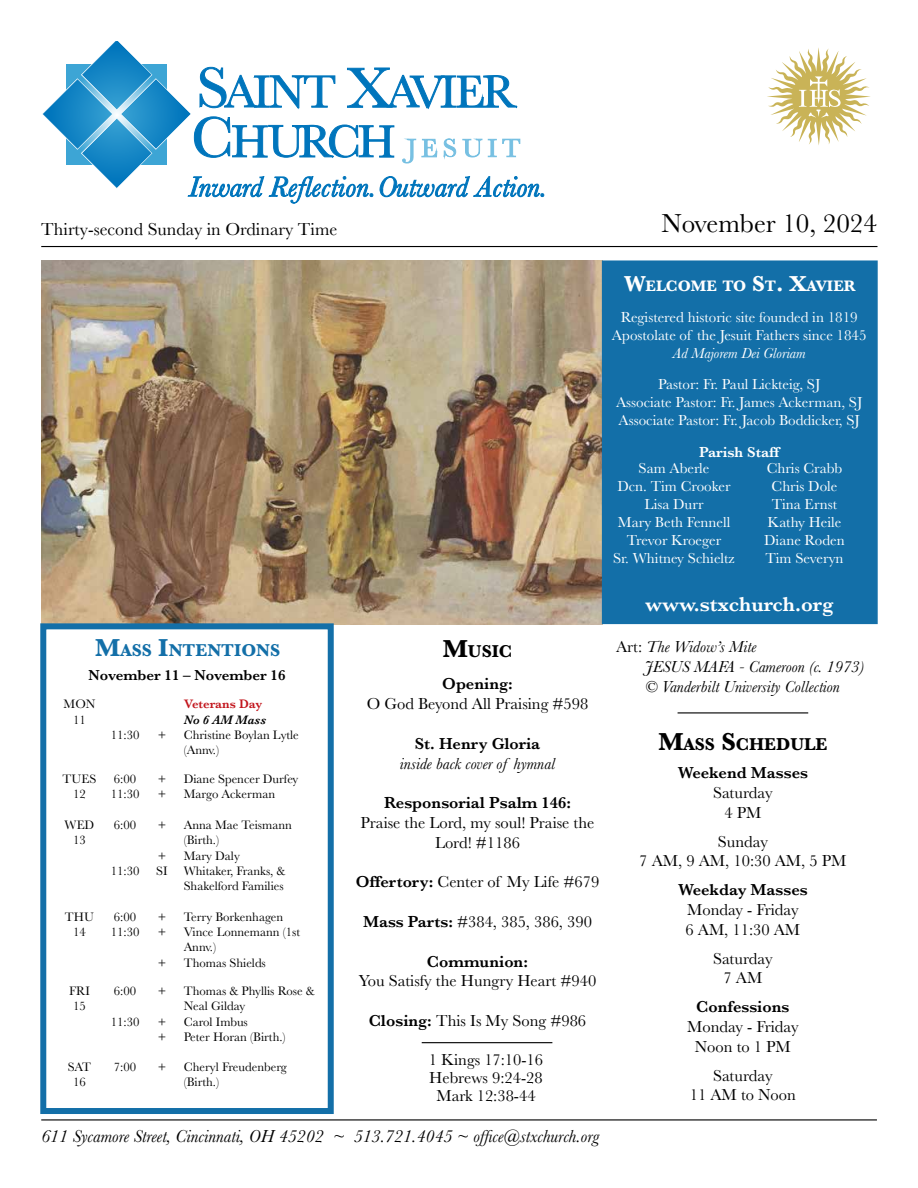
<style>
.page{position:relative;width:918px;height:1188px;background:#fff}
.page>*{position:absolute;margin:0;border:0;box-sizing:border-box;transform-origin:0 0}
.t1{font:27px "Baskerville";color:#000}
.t2{font:600 21px "Baskerville";color:#fff}
.t3{font:italic 18px "Baskerville";color:#000}
.t4{font:18px "Baskerville";color:#000}
.t5{font:700 17.85px "Baskerville";color:#000}
.t6{font:700 17.85px "Baskerville";color:#136fa8}
.t7{font:16.5px/19.8px "Baskerville";color:#000;text-align:center}
.t8{font:italic 16.5px/19.8px "Baskerville";color:#000}
.t9{font:600 16.5px "Baskerville";color:#000}
.t10{font:700 15.75px "Baskerville";color:#fff}
.t11{font:15px/18px "Baskerville";color:#fff;text-align:center}
.t12{font:600 15px "Baskerville";color:#000}
.t13{font:italic 15px "Baskerville";color:#fff}
.t14{font:600 15px "Baskerville";color:#fff}
.t15{font:12.75px/15.3px "Baskerville";color:#000}
.t16{font:600 12.75px "Baskerville";color:#c2151c}
.t17{font:italic 600 12.75px "Baskerville";color:#000}
.s1{font-size:22.5px}
.s2{font-size:25.5px}
.s3{font-weight:600}
.s4{font-style:normal}
</style>
<div class="page">
<img style="left:41px;top:260px;width:561px;height:364px">
<div style="left:602px;top:260px;width:276px;height:364px;background:#136fa8;border:2px solid #136fa8"></div>
<svg style="left:42px;top:41px;width:502px;height:162px"></svg>
<hr style="left:41px;top:246px;width:837px;height:1px;background:#000">
<hr style="left:41px;top:1119px;width:836px;height:1px;background:#000">
<svg style="left:767px;top:48px;width:103px;height:97px"></svg>
<div style="left:40px;top:623px;width:294px;height:491px;background:#fff;border:6px solid #136fa8"></div>
<hr style="left:678px;top:712px;width:130px;height:1px;background:#000">
<hr style="left:422px;top:1042px;width:130px;height:1px;background:#000">
<h3 class="t4" style="left:41px;top:218px;width:298px">Thirty-second Sunday in Ordinary Time</h3>
<h1 class="t1" style="left:662px;top:206px;width:217px">November 10, 2024</h1>
<p class="t10" style="left:624px;top:275px;width:233px"><span class="s1">W</span>ELCOME TO <span class="s1">S</span>T<span class="s1">. X</span>AVIER</p>
<p class="t11" style="left:612px;top:308px;width:256px">Registered historic site founded in 1819<br>Apostolate of the Jesuit Fathers since 1845</p>
<p class="t13" style="left:673px;top:343px;width:134px">Ad Majorem Dei Gloriam</p>
<h3 class="t6" style="left:95px;top:638px;width:185px"><span class="s2">M</span>ASS <span class="s2">I</span>NTENTIONS</h3>
<p class="t12" style="left:89px;top:665px;width:199px">November 11 – November 16</p>
<p class="t15" style="left:64px;top:697px;width:33px;text-align:center">MON<br>11</p>
<p class="t15" style="left:111px;top:727px;width:30px">11:30</p>
<p class="t15" style="left:158px;top:727px;width:10px">+</p>
<p class="t16" style="left:184px;top:695px;width:80px">Veterans Day</p>
<p class="t17" style="left:184px;top:711px;width:84px">No 6 AM Mass</p>
<p class="t15" style="left:184px;top:727px;width:117px">Christine Boylan Lytle (Annv.)</p>
<p class="t15" style="left:63px;top:771px;width:35px;text-align:center">TUES<br>12</p>
<p class="t15" style="left:111px;top:771px;width:30px">6:00<br>11:30</p>
<p class="t15" style="left:158px;top:771px;width:10px">+ +</p>
<p class="t15" style="left:184px;top:771px;width:116px">Diane Spencer Durfey<br>Margo Ackerman</p>
<p class="t15" style="left:65px;top:817px;width:31px;text-align:center">WED<br>13</p>
<p class="t15" style="left:114px;top:817px;width:24px">6:00</p>
<p class="t15" style="left:111px;top:863px;width:30px">11:30</p>
<p class="t15" style="left:184px;top:817px;width:110px">Anna Mae Teismann (Birth.)<br>Mary Daly<br>Whitaker, Franks, &amp;<br>Shakelford Families</p>
<p class="t15" style="left:158px;top:817px;width:10px">+</p>
<p class="t15" style="left:156px;top:848px;width:13px">+<br>SI</p>
<p class="t15" style="left:65px;top:909px;width:30px;text-align:center">THU<br>14</p>
<p class="t15" style="left:111px;top:909px;width:30px">6:00<br>11:30</p>
<p class="t15" style="left:158px;top:909px;width:10px">+ +</p>
<p class="t15" style="left:158px;top:955px;width:10px">+</p>
<p class="t15" style="left:69px;top:984px;width:22px;text-align:center">FRI<br>15</p>
<p class="t15" style="left:114px;top:984px;width:24px">6:00</p>
<p class="t15" style="left:111px;top:1014px;width:30px">11:30</p>
<p class="t15" style="left:158px;top:984px;width:10px">+</p>
<p class="t15" style="left:158px;top:1014px;width:10px">+ +</p>
<p class="t15" style="left:184px;top:909px;width:118px">Terry Borkenhagen<br>Vince Lonnemann (1st<br>Annv.)<br>Thomas Shields</p>
<p class="t15" style="left:184px;top:984px;width:133px">Thomas &amp; Phyllis Rose &amp;<br>Neal Gilday<br>Carol Imbus<br>Peter Horan (Birth.)</p>
<h3 class="t5" style="left:443px;top:639px;width:71px"><span class="s2">M</span>USIC</h3>
<p class="t9" style="left:442px;top:673px;width:72px">Opening:</p>
<p class="t7" style="left:367px;top:694px;width:223px">O God Beyond All Praising #598</p>
<p class="t9" style="left:415px;top:732px;width:127px">St. Henry Gloria</p>
<p class="t8" style="left:400px;top:753px;width:157px">inside back cover of hymnal</p>
<p class="t9" style="left:384px;top:791px;width:188px">Responsorial Psalm 146:</p>
<p class="t7" style="left:361px;top:813px;width:235px">Praise the Lord, my soul! Praise the<br>Lord! #1186</p>
<p class="t7" style="left:356px;top:872px;width:245px"><span class="s3">Offertory:</span> Center of My Life #679</p>
<p class="t7" style="left:363px;top:912px;width:230px"><span class="s3">Mass Parts:</span> #384, 385, 386, 390</p>
<p class="t9" style="left:427px;top:950px;width:103px">Communion:</p>
<p class="t7" style="left:359px;top:971px;width:239px">You Satisfy the Hungry Heart #940</p>
<p class="t7" style="left:369px;top:1011px;width:219px"><span class="s3">Closing:</span> This Is My Song #986</p>
<p class="t15" style="left:68px;top:1059px;width:25px;text-align:center">SAT<br>16</p>
<p class="t15" style="left:114px;top:1059px;width:24px">7:00</p>
<p class="t15" style="left:158px;top:1059px;width:10px">+</p>
<p class="t15" style="left:184px;top:1059px;width:105px">Cheryl Freudenberg (Birth.)</p>
<p class="t7" style="left:429px;top:1051px;width:116px;line-height:18px">1 Kings 17:10-16<br>Hebrews 9:24-28<br>Mark 12:38-44</p>
<h3 class="t3" style="left:41px;top:1124px;width:559px">611 Sycamore Street, Cincinnati, OH 45202 ~ 513.721.4045 ~ office@stxchurch.org</h3>
<p class="t11" style="left:616px;top:376px;width:248px">Pastor: Fr. Paul Lickteig, SJ<br>Associate Pastor: Fr. James Ackerman, SJ<br>Associate Pastor: Fr. Jacob Boddicker, SJ</p>
<p class="t14" style="left:699px;top:442px;width:83px">Parish Staff</p>
<p class="t11" style="left:613px;top:460px;width:123px">Sam Aberle<br>Dcn. Tim Crooker<br>Lisa Durr<br>Mary Beth Fennell<br>Trevor Kroeger<br>Sr. Whitney Schieltz</p>
<p class="t11" style="left:764px;top:460px;width:82px">Chris Crabb<br>Chris Dole<br>Tina Ernst<br>Kathy Heile<br>Diane Roden<br>Tim Severyn</p>
<h2 class="t2" style="left:645px;top:589px;width:190px">www.stxchurch.org</h2>
<p class="t8" style="left:645px;top:637px;width:221px;text-indent:-29px"><span class="s4">Art:</span> The Widow’s Mite<br>JESUS MAFA - Cameroon (c. 1973) © Vanderbilt University Collection</p>
<h3 class="t5" style="left:658px;top:732px;width:171px"><span class="s2">M</span>ASS <span class="s2">S</span>CHEDULE</h3>
<p class="t9" style="left:678px;top:761px;width:132px">Weekend Masses</p>
<p class="t7" style="left:713px;top:783px;width:61px">Saturday<br>4 PM</p>
<p class="t7" style="left:639px;top:832px;width:209px">Sunday<br>7 AM, 9 AM, 10:30 AM, 5 PM</p>
<p class="t9" style="left:678px;top:878px;width:131px">Weekday Masses</p>
<p class="t7" style="left:685px;top:900px;width:116px;text-align:left">Monday - Friday<br>6 AM, 11:30 AM</p>
<p class="t7" style="left:713px;top:949px;width:61px">Saturday<br>7 AM</p>
<p class="t9" style="left:696px;top:995px;width:95px">Confessions</p>
<p class="t7" style="left:687px;top:1017px;width:113px">Monday - Friday<br>Noon to 1 PM</p>
<p class="t7" style="left:690px;top:1066px;width:108px">Saturday<br>11 AM to Noon</p>
</div>
